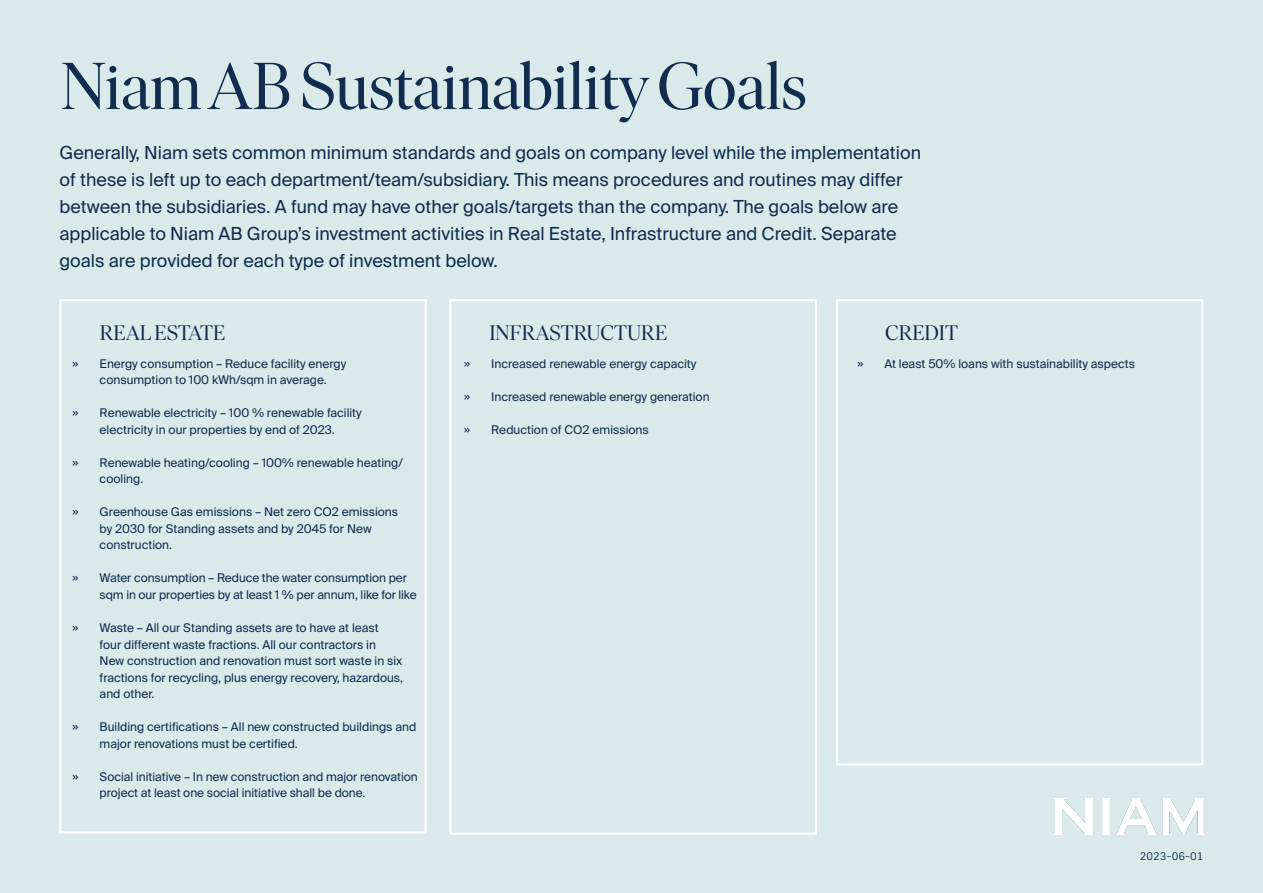
<style>
.page{position:relative;width:1263px;height:893px;background:#daeaea}
.page>*{position:absolute;margin:0;border:0;box-sizing:border-box;transform-origin:0 0}
.H1_kapitel{font:66px "Ivar Display";color:#102c4f}
.ingress{font:21px "Ivar Display";color:#102c4f}
.ingress-2{font:18px/27px "Suisse Intl";color:#102c4f}
.t1{font:12px/16.5px "Suisse Intl";color:#102c4f}
.huvud{font:10.5px "Sintony";color:#102c4f}
.s1{font-family:"Sintony"}
</style>
<div class="page">
<div style="left:59px;top:299px;width:368px;height:534px;border:2px solid #fff"></div>
<div style="left:449px;top:299px;width:368px;height:536px;border:2px solid #fff"></div>
<div style="left:836px;top:299px;width:367px;height:466px;border:2px solid #fff"></div>
<img style="left:1054px;top:798px;width:150px;height:36px">
<p class="H1_kapitel" style="left:61px;top:51px;width:747px">Niam AB Sustainability Goals</p>
<p class="ingress-2" style="left:60px;top:139px;width:863px">Generally, Niam sets common minimum standards and goals on company level while the implementation of these is left up to each department/team/subsidiary. This means procedures and routines may differ between the subsidiaries. A fund may have other goals/targets than the company. The goals below are applicable to Niam AB Group’s investment activities in Real Estate, Infrastructure and Credit. Separate goals are provided for each type of investment below.</p>
<p class="ingress" style="left:100px;top:321px;width:127px">REAL ESTATE</p>
<p class="t1" style="left:100px;top:356px;width:248px;text-indent:-27px"><span class="s1">»</span> Energy consumption – Reduce facility energy consumption to 100 kWh/sqm in average.</p>
<p class="t1" style="left:73px;top:405px;width:291px;text-align:center"><span class="s1">»</span> Renewable electricity – 100 % renewable facility electricity in our properties by end of 2023.</p>
<p class="t1" style="left:100px;top:455px;width:305px;text-indent:-27px"><span class="s1">»</span> Renewable heating/cooling – 100% renewable heating/ cooling.</p>
<p class="t1" style="left:100px;top:504px;width:300px;text-indent:-27px"><span class="s1">»</span> Greenhouse Gas emissions – Net zero CO2 emissions by 2030 for Standing assets and by 2045 for New construction.</p>
<p class="t1" style="left:100px;top:570px;width:319px;text-indent:-27px"><span class="s1">»</span> Water consumption – Reduce the water consumption per sqm in our properties by at least 1 % per annum, like for like</p>
<p class="t1" style="left:100px;top:620px;width:305px;text-indent:-27px"><span class="s1">»</span> Waste – All our Standing assets are to have at least four different waste fractions. All our contractors in New construction and renovation must sort waste in six fractions for recycling, plus energy recovery, hazardous, and other.</p>
<p class="t1" style="left:100px;top:719px;width:318px;text-indent:-27px"><span class="s1">»</span> Building certifications – All new constructed buildings and major renovations must be certified.</p>
<p class="t1" style="left:100px;top:768px;width:320px;text-indent:-27px"><span class="s1">»</span> Social initiative – In new construction and major renovation project at least one social initiative shall be done.</p>
<p class="ingress" style="left:489px;top:321px;width:179px">INFRASTRUCTURE</p>
<p class="t1" style="left:464px;top:356px;width:234px"><span class="s1">»</span> Increased renewable energy capacity</p>
<p class="t1" style="left:464px;top:389px;width:247px"><span class="s1">»</span> Increased renewable energy generation</p>
<p class="t1" style="left:464px;top:422px;width:186px"><span class="s1">»</span> Reduction of CO2 emissions</p>
<p class="ingress" style="left:885px;top:321px;width:74px">CREDIT</p>
<p class="t1" style="left:857px;top:356px;width:279px"><span class="s1">»</span> At least 50% loans with sustainability aspects</p>
<p class="huvud" style="left:1140px;top:849px;width:65px">2023-06-01</p>
</div>
